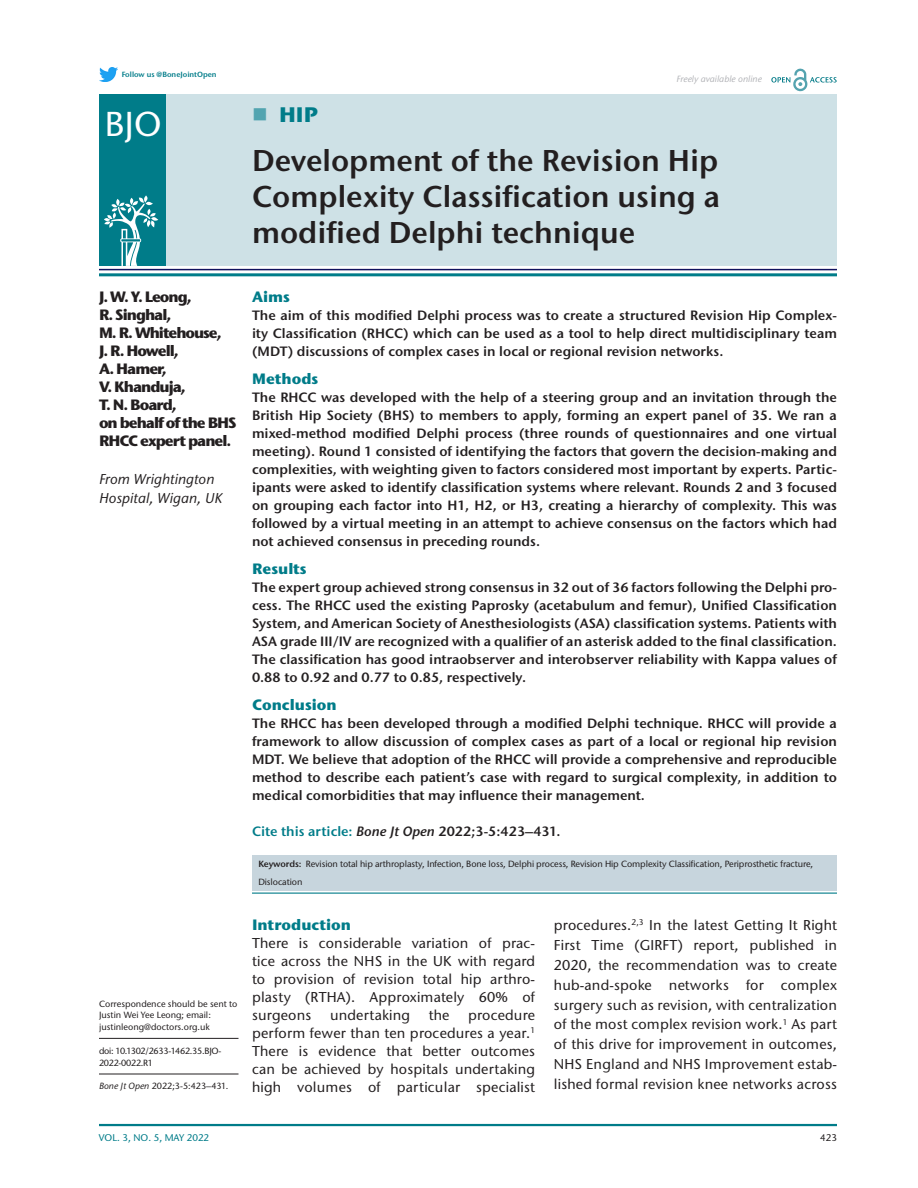
<style>
.page{position:relative;width:918px;height:1188px;background:#fff}
.page>*{position:absolute;margin:0;border:0;box-sizing:border-box;transform-origin:0 0}
.t1{font:500 34.5px "Stone Sans ITC Pro";color:#fff}
.t2{font:600 30px/36px "Stone Sans ITC Pro";color:#231f20;text-align:justify}
.t3{font:700 21px "Stone Sans ITC Pro";color:#007c89}
.t4{font:700 15px/18px "Stone Sans ITC Pro";letter-spacing:-.07em;color:#231f20}
.t5{font:700 15px "Stone Sans ITC Pro";color:#007c89}
.t6{font:500 14.25px/18px "Stone Sans ITC Pro";letter-spacing:.015em;color:#231f20;text-align:justify}
.t7{font:italic 500 14.25px/19.5px "Stone Sans ITC Pro";color:#231f20}
.t8{font:600 13.5px/18px "Stone Sans ITC Pro";color:#231f20;text-align:justify}
.t9{font:500 9.75px "Stone Sans ITC Pro";color:#007c89}
.t10{font:500 9.75px "Stone Sans ITC Pro";color:#231f20}
.t11{font:500 9px/12px "Stone Sans ITC Pro";letter-spacing:-.01em;color:#231f20}
.t12{font:500 9px/12px "Stone Sans ITC Pro";letter-spacing:-.03em;color:#231f20}
.t13{font:italic 500 9px "Stone Sans ITC Pro";color:#b2b3b7}
.t14{font:600 7.5px "Stone Sans ITC Pro";color:#007c89}
.s1{font-style:italic}
.s2{color:#007c89}
.s3{font-weight:600}
</style>
<div class="page">
<hr style="left:99px;top:1124px;width:738px;height:2px;background:#007c89">
<img style="left:99px;top:67px;width:18px;height:15px">
<svg style="left:771px;top:69px;width:66px;height:22px"></svg>
<div style="left:252px;top:855px;width:585px;height:36px;background:#c7d5dd"></div>
<hr style="left:99px;top:269px;width:738px;height:1px;background:#11125f">
<hr style="left:99px;top:273px;width:738px;height:3px;background:#007c89">
<div style="left:99px;top:94px;width:738px;height:172px;background:#cee1e6"></div>
<div style="left:99px;top:95px;width:66px;height:171px;background:#007c89"></div>
<svg style="left:104px;top:195px;width:54px;height:71px"></svg>
<hr style="left:99px;top:1038px;width:139px;height:1px;background:#231f20">
<hr style="left:99px;top:1074px;width:139px;height:1px;background:#231f20">
<hr style="left:252px;top:893px;width:585px;height:1px;background:#007c89">
<p class="t14" style="left:122px;top:70px;width:97px">Follow us @BoneJointOpen</p>
<h1 class="t1" style="left:105px;top:103px;width:58px">BJO</h1>
<p class="t13" style="left:676px;top:73px;width:87px">Freely available online</p>
<h3 class="t3" style="left:279px;top:101px;width:40px">HIP</h3>
<h2 class="t2" style="left:252px;top:142px;width:470px">Development of the Revision Hip Complexity Classification using a modified Delphi technique</h2>
<p class="t4" style="left:99px;top:288px;width:139px">J. W. Y. Leong,<br>R. Singhal,<br>M. R. Whitehouse,<br>J. R. Howell,<br>A. Hamer,<br>V. Khanduja,<br>T. N. Board,<br>on behalf of the BHS<br>RHCC expert panel.</p>
<p class="t7" style="left:99px;top:469px;width:125px">From Wrightington<br>Hospital, Wigan, UK</p>
<p class="t11" style="left:99px;top:997px;width:140px">Correspondence should be sent to<br>Justin Wei Yee Leong; email: justinleong@doctors.org.uk</p>
<p class="t12" style="left:99px;top:1045px;width:124px">doi: 10.1302/2633-1462.35.BJO-<br>2022-0022.R1</p>
<p class="t11" style="left:99px;top:1080px;width:131px"><span class="s1">Bone Jt Open</span> 2022;3-5:423–431.</p>
<p class="t5" style="left:252px;top:287px;width:39px">Aims</p>
<p class="t8" style="left:252px;top:307px;width:587px">The aim of this modified Delphi process was to create a structured Revision Hip Complex&shy;ity Classification (RHCC) which can be used as a tool to help direct multidisciplinary team (MDT) discussions of complex cases in local or regional revision networks.</p>
<p class="t5" style="left:252px;top:369px;width:68px">Methods</p>
<p class="t8" style="left:252px;top:388px;width:587px">The RHCC was developed with the help of a steering group and an invitation through the British Hip Society (BHS) to members to apply, forming an expert panel of 35. We ran a mixed-method modified Delphi process (three rounds of questionnaires and one virtual meeting). Round 1 consisted of identifying the factors that govern the decision-making and complexities, with weighting given to factors considered most important by experts. Partic&shy;ipants were asked to identify classification systems where relevant. Rounds 2 and 3 focused on grouping each factor into H1, H2, or H3, creating a hierarchy of complexity. This was followed by a virtual meeting in an attempt to achieve consensus on the factors which had not achieved consensus in preceding rounds.</p>
<p class="t5" style="left:252px;top:559px;width:56px">Results</p>
<p class="t8" style="left:252px;top:578px;width:587px">The expert group achieved strong consensus in 32 out of 36 factors following the Delphi pro&shy;cess. The RHCC used the existing Paprosky (acetabulum and femur), Unified Classification System, and American Society of Anesthesiologists (ASA) classification systems. Patients with ASA grade III/IV are recognized with a qualifier of an asterisk added to the final classification.<br>The classification has good intraobserver and interobserver reliability with Kappa values of 0.88 to 0.92 and 0.77 to 0.85, respectively.</p>
<p class="t5" style="left:252px;top:695px;width:86px">Conclusion</p>
<p class="t8" style="left:252px;top:714px;width:587px">The RHCC has been developed through a modified Delphi technique. RHCC will provide a framework to allow discussion of complex cases as part of a local or regional hip revision MDT. We believe that adoption of the RHCC will provide a comprehensive and reproducible method to describe each patient’s case with regard to surgical complexity, in addition to medical comorbidities that may influence their management.</p>
<p class="t8" style="left:252px;top:822px;width:310px"><span class="s2">Cite this article:</span> <span class="s1">Bone Jt Open</span> 2022;3-5:423–431.</p>
<p class="t11" style="left:258px;top:855px;width:556px;line-height:18px"><span class="s3">Keywords:</span> Revision total hip arthroplasty, Infection, Bone loss, Delphi process, Revision Hip Complexity Classification, Periprosthetic fracture,<br>Dislocation</p>
<p class="t5" style="left:252px;top:915px;width:100px">Introduction</p>
<p class="t6" style="left:252px;top:934px;width:285px">There is considerable variation of prac&shy;tice across the NHS in the UK with regard to provision of revision total hip arthro&shy;plasty (RTHA). Approximately 60% of surgeons</p>
<p class="t6" style="left:554px;top:915px;width:285px;line-height:19.8px">procedures.<sup>2,3</sup> In the latest Getting It Right First Time (GIRFT) report, published in 2020, the recommendation was to create hub-and-spoke networks for complex surgery such as revision, with centralization of the most complex revision work.<sup>1</sup> As part of this drive for improvement in outcomes, NHS England and NHS Improvement estab&shy;lished formal revision knee networks across</p>
<p class="t6" style="left:252px;top:1006px;width:285px;text-indent:216px">procedure perform fewer than ten procedures a year.<sup>1<br></sup>There is evidence that better outcomes can be achieved by hospitals undertaking high volumes of particular specialist</p>
<p class="t6" style="left:330px;top:1006px;width:82px">undertaking</p>
<p class="t6" style="left:429px;top:1006px;width:22px">the</p>
<p class="t9" style="left:99px;top:1132px;width:112px">VOL. 3, NO. 5, MAY 2022</p>
<p class="t10" style="left:820px;top:1132px;width:18px">423</p>
</div>
